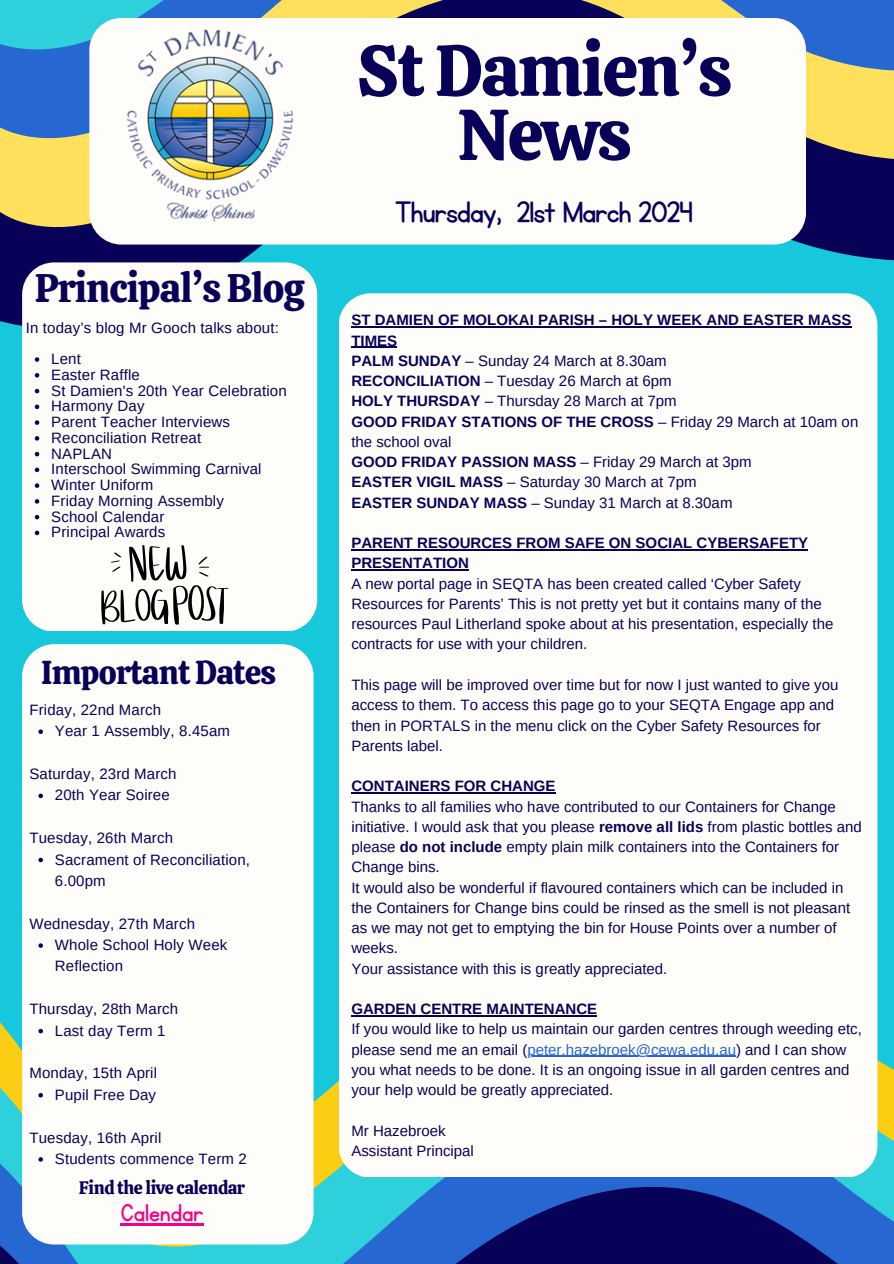
<style>
.page{position:relative;width:894px;height:1264px;background:#fff}
.page>*{position:absolute;margin:0;border:0;box-sizing:border-box;transform-origin:0 0}
.t1{font:72px/64.2px "Calistoga";letter-spacing:-.025em;color:#070158;text-align:center}
.t2{font:39.75px "Calistoga";letter-spacing:-.025em;color:#070158}
.t3{font:34.5px "KG Primary Penmanship";letter-spacing:-.025em;color:#070158}
.t4{font:33px "Calistoga";letter-spacing:-.025em;color:#070158}
.t5{font:28.5px "KG Primary Penmanship";color:#f6008b}
.t6{font:18px "Calistoga";letter-spacing:-.025em;color:#070158}
.t7{font:15px/20.2px "Arimo";color:#070158}
.t8{font:700 15px/20.2px "Arimo";color:#070158}
.s1{font-weight:700}
.s2{font-weight:400}
.s3{color:#2667d1}
</style>
<div class="page">
<div style="left:0;top:0;width:893px;height:1263px;background:#17c7db"></div>
<svg style="left:0;top:0;width:893px;height:329px"></svg>
<div style="left:89px;top:18px;width:716px;height:226px;background:#fffdfa;border-radius:32px"></div>
<div style="left:22px;top:262px;width:295px;height:369px;background:#fffdfa;border-radius:32px"></div>
<svg style="left:0;top:984px;width:893px;height:88px"></svg>
<svg style="left:0;top:1072px;width:893px;height:89px;background:#a7ce66"></svg>
<svg style="left:0;top:1161px;width:893px;height:102px;background:#2260ab"></svg>
<div style="left:22px;top:644px;width:291px;height:600px;background:#fffdfa;border-radius:32px"></div>
<svg style="left:101px;top:545px;width:127px;height:79px"></svg>
<img style="left:127px;top:29px;width:167px;height:193px">
<svg style="left:35px;top:357px;width:4px;height:5px"></svg>
<svg style="left:35px;top:373px;width:4px;height:4px"></svg>
<svg style="left:35px;top:389px;width:4px;height:4px"></svg>
<svg style="left:35px;top:404px;width:4px;height:5px"></svg>
<svg style="left:35px;top:420px;width:4px;height:5px"></svg>
<svg style="left:35px;top:436px;width:4px;height:4px"></svg>
<svg style="left:35px;top:452px;width:4px;height:4px"></svg>
<svg style="left:35px;top:467px;width:4px;height:5px"></svg>
<svg style="left:35px;top:483px;width:4px;height:5px"></svg>
<svg style="left:35px;top:499px;width:4px;height:4px"></svg>
<svg style="left:35px;top:515px;width:4px;height:4px"></svg>
<svg style="left:35px;top:530px;width:4px;height:5px"></svg>
<svg style="left:38px;top:729px;width:5px;height:5px"></svg>
<svg style="left:38px;top:793px;width:5px;height:5px"></svg>
<svg style="left:38px;top:857px;width:5px;height:5px"></svg>
<svg style="left:38px;top:943px;width:5px;height:4px"></svg>
<svg style="left:38px;top:1028px;width:5px;height:5px"></svg>
<svg style="left:38px;top:1093px;width:5px;height:4px"></svg>
<svg style="left:38px;top:1157px;width:5px;height:4px"></svg>
<hr style="left:120px;top:1223px;width:83px;height:2px;background:#f6008b">
<div style="left:338px;top:293px;width:539px;height:883px;background:#fffdfa;border-radius:32px"></div>
<hr style="left:351px;top:326px;width:500px;height:1px;background:#070158">
<hr style="left:351px;top:347px;width:46px;height:1px;background:#070158">
<hr style="left:351px;top:549px;width:457px;height:1px;background:#070158">
<hr style="left:351px;top:569px;width:118px;height:1px;background:#070158">
<hr style="left:351px;top:792px;width:204px;height:1px;background:#070158">
<hr style="left:351px;top:1015px;width:246px;height:1px;background:#070158">
<hr style="left:527px;top:1055px;width:209px;height:1px;background:#2667d1">
<p class="t2" style="left:35px;top:262px;width:271px">Principal’s Blog</p>
<h3 class="t7" style="left:26px;top:317px;width:254px">In today’s blog Mr Gooch talks about:</h3>
<h2 class="t7" style="left:51px;top:349px;width:31px">Lent</h2>
<p class="t7" style="left:51px;top:364px;width:90px">Easter Raffle</p>
<p class="t7" style="left:51px;top:380px;width:237px">St Damien's 20th Year Celebration</p>
<p class="t7" style="left:51px;top:396px;width:95px">Harmony Day</p>
<p class="t7" style="left:51px;top:412px;width:180px">Parent Teacher Interviews</p>
<p class="t7" style="left:51px;top:427px;width:151px">Reconciliation Retreat</p>
<p class="t7" style="left:51px;top:443px;width:62px">NAPLAN</p>
<p class="t7" style="left:51px;top:459px;width:212px">Interschool Swimming Carnival</p>
<p class="t7" style="left:51px;top:475px;width:103px">Winter Uniform</p>
<p class="t7" style="left:51px;top:490px;width:174px">Friday Morning Assembly</p>
<p class="t7" style="left:51px;top:506px;width:114px">School Calendar</p>
<p class="t7" style="left:51px;top:522px;width:115px">Principal Awards</p>
<p class="t4" style="left:41px;top:650px;width:236px">Important Dates</p>
<p class="t7" style="left:29px;top:699px;width:133px">Friday, 22nd March</p>
<p class="t7" style="left:55px;top:721px;width:176px">Year 1 Assembly, 8.45am</p>
<p class="t7" style="left:29px;top:763px;width:149px">Saturday, 23rd March</p>
<p class="t7" style="left:55px;top:785px;width:116px">20th Year Soiree</p>
<p class="t7" style="left:29px;top:827px;width:145px">Tuesday, 26th March</p>
<p class="t7" style="left:55px;top:848px;width:196px;line-height:21.3px">Sacrament of Reconciliation,<br>6.00pm</p>
<p class="t7" style="left:29px;top:913px;width:167px">Wednesday, 27th March</p>
<p class="t7" style="left:55px;top:934px;width:174px;line-height:21.3px">Whole School Holy Week<br>Reflection</p>
<p class="t7" style="left:29px;top:998px;width:150px">Thursday, 28th March</p>
<p class="t7" style="left:55px;top:1020px;width:112px">Last day Term 1</p>
<p class="t7" style="left:29px;top:1063px;width:129px">Monday, 15th April</p>
<p class="t7" style="left:55px;top:1084px;width:103px">Pupil Free Day</p>
<p class="t7" style="left:29px;top:1127px;width:133px">Tuesday, 16th April</p>
<p class="t7" style="left:55px;top:1148px;width:193px">Students commence Term 2</p>
<p class="t6" style="left:79px;top:1175px;width:168px">Find the live calendar</p>
<p class="t5" style="left:120px;top:1199px;width:85px">Calendar</p>
<p class="t1" style="left:356px;top:38px;width:377px">St Damien’s<br>News</p>
<p class="t3" style="left:395px;top:195px;width:299px">Thursday, 21st March 2024</p>
<p class="t8" style="left:351px;top:310px;width:501px">ST DAMIEN OF MOLOKAI PARISH – HOLY WEEK AND EASTER MASS<br>TIMES</p>
<p class="t7" style="left:351px;top:350px;width:317px"><span class="s1">PALM SUNDAY</span> – Sunday 24 March at 8.30am</p>
<p class="t7" style="left:351px;top:371px;width:321px"><span class="s1">RECONCILIATION</span> – Tuesday 26 March at 6pm</p>
<p class="t7" style="left:351px;top:391px;width:326px"><span class="s1">HOLY THURSDAY</span> – Thursday 28 March at 7pm</p>
<p class="t7" style="left:351px;top:411px;width:508px"><span class="s1">GOOD FRIDAY STATIONS OF THE CROSS</span> – Friday 29 March at 10am on the school oval</p>
<p class="t8" style="left:351px;top:452px;width:401px">GOOD FRIDAY PASSION MASS <span class="s2">– Friday 29 March at 3pm</span></p>
<p class="t7" style="left:351px;top:472px;width:346px"><span class="s1">EASTER VIGIL MASS</span> – Saturday 30 March at 7pm</p>
<p class="t7" style="left:351px;top:492px;width:382px"><span class="s1">EASTER SUNDAY MASS</span> – Sunday 31 March at 8.30am</p>
<h3 class="t8" style="left:351px;top:533px;width:458px">PARENT RESOURCES FROM SAFE ON SOCIAL CYBERSAFETY<br>PRESENTATION</h3>
<p class="t7" style="left:351px;top:573px;width:483px">A new portal page in SEQTA has been created called ‘Cyber Safety Resources for Parents’ This is not pretty yet but it contains many of the resources Paul Litherland spoke about at his presentation, especially the contracts for use with your children.</p>
<p class="t7" style="left:351px;top:674px;width:488px">This page will be improved over time but for now I just wanted to give you access to them. To access this page go to your SEQTA Engage app and then in PORTALS in the menu click on the Cyber Safety Resources for Parents label.</p>
<p class="t8" style="left:351px;top:776px;width:206px">CONTAINERS FOR CHANGE</p>
<p class="t7" style="left:351px;top:796px;width:512px">Thanks to all families who have contributed to our Containers for Change initiative. I would ask that you please <span class="s1">remove all lids</span> from plastic bottles and please <span class="s1">do not include</span> empty plain milk containers into the Containers for Change bins.</p>
<p class="t7" style="left:351px;top:877px;width:500px">It would also be wonderful if flavoured containers which can be included in the Containers for Change bins could be rinsed as the smell is not pleasant as we may not get to emptying the bin for House Points over a number of weeks.</p>
<p class="t7" style="left:351px;top:958px;width:317px">Your assistance with this is greatly appreciated.</p>
<p class="t8" style="left:351px;top:998px;width:247px">GARDEN CENTRE MAINTENANCE</p>
<p class="t7" style="left:351px;top:1019px;width:512px">If you would like to help us maintain our garden centres through weeding etc, please send me an email (<span class="s3">peter.hazebroek@cewa.edu.au</span>) and I can show</p>
<p class="t7" style="left:351px;top:1059px;width:499px">you what needs to be done. It is an ongoing issue in all garden centres and your help would be greatly appreciated.</p>
<p class="t7" style="left:351px;top:1120px;width:124px">Mr Hazebroek<br>Assistant Principal</p>
</div>
